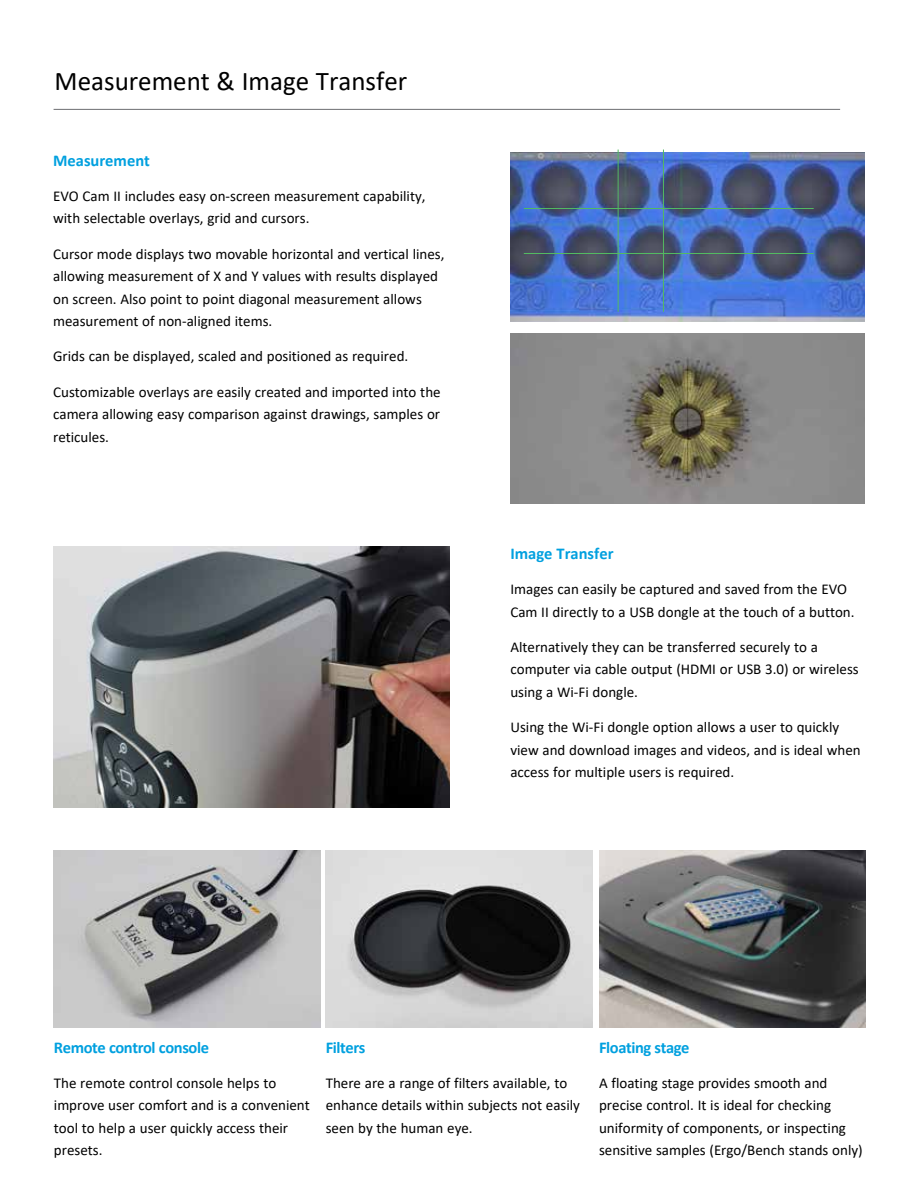
<style>
.page{position:relative;width:918px;height:1188px;background:#fff}
.page>*{position:absolute;margin:0;border:0;box-sizing:border-box;transform-origin:0 0}
.t1{font:27px "Calibri";color:#000}
.t2{font:700 16.5px "Calibri";letter-spacing:-.025em;color:#00a0df}
.t3{font:700 16.5px "Calibri";color:#00a0df}
.t4{font:15px/22.5px "Calibri";color:#000}
</style>
<div class="page">
<hr style="left:54px;top:109px;width:786px;height:1px;background:#6d6e71">
<img style="left:326px;top:851px;width:266px;height:176px">
<img style="left:54px;top:850px;width:266px;height:177px">
<img style="left:54px;top:546px;width:396px;height:261px">
<img style="left:599px;top:851px;width:267px;height:177px">
<img style="left:510px;top:152px;width:355px;height:170px">
<img style="left:510px;top:333px;width:355px;height:171px">
<hr style="left:618px;top:150px;width:1px;height:162px;background:#53ba61">
<hr style="left:663px;top:150px;width:1px;height:162px;background:#53ba61">
<hr style="left:524px;top:208px;width:290px;height:1px;background:#53ba61">
<hr style="left:524px;top:253px;width:290px;height:1px;background:#53ba61">
<h1 class="t1" style="left:55px;top:62px;width:354px">Measurement &amp; Image Transfer</h1>
<p class="t3" style="left:53px;top:149px;width:98px">Measurement</p>
<p class="t4" style="left:53px;top:184px;width:374px">EVO Cam II includes easy on-screen measurement capability, with selectable overlays, grid and cursors.</p>
<p class="t4" style="left:53px;top:242px;width:393px">Cursor mode displays two movable horizontal and vertical lines, allowing measurement of X and Y values with results displayed on screen. Also point to point diagonal measurement allows measurement of non-aligned items.</p>
<p class="t4" style="left:53px;top:345px;width:357px">Grids can be displayed, scaled and positioned as required.</p>
<p class="t4" style="left:53px;top:380px;width:389px;text-align:justify">Customizable overlays are easily created and imported into the camera allowing easy comparison against drawings, samples or reticules.</p>
<p class="t3" style="left:510px;top:542px;width:105px">Image Transfer</p>
<p class="t4" style="left:510px;top:577px;width:346px">Images can easily be captured and saved from the EVO<br>Cam II directly to a USB dongle at the touch of a button.</p>
<p class="t4" style="left:510px;top:635px;width:350px">Alternatively they can be transferred securely to a computer via cable output (HDMI or USB 3.0) or wireless using a Wi-Fi dongle.</p>
<p class="t4" style="left:510px;top:715px;width:352px">Using the Wi-Fi dongle option allows a user to quickly view and download images and videos, and is ideal when access for multiple users is required.</p>
<p class="t2" style="left:54px;top:1035px;width:157px">Remote control console</p>
<p class="t4" style="left:54px;top:1071px;width:257px">The remote control console helps to improve user comfort and is a convenient tool to help a user quickly access their presets.</p>
<p class="t2" style="left:326px;top:1035px;width:41px">Filters</p>
<p class="t4" style="left:326px;top:1071px;width:256px">There are a range of filters available, to enhance details within subjects not easily seen by the human eye.</p>
<p class="t2" style="left:599px;top:1035px;width:92px">Floating stage</p>
<p class="t4" style="left:599px;top:1071px;width:265px">A floating stage provides smooth and precise control. It is ideal for checking uniformity of components, or inspecting sensitive samples (Ergo/Bench stands only)</p>
</div>
